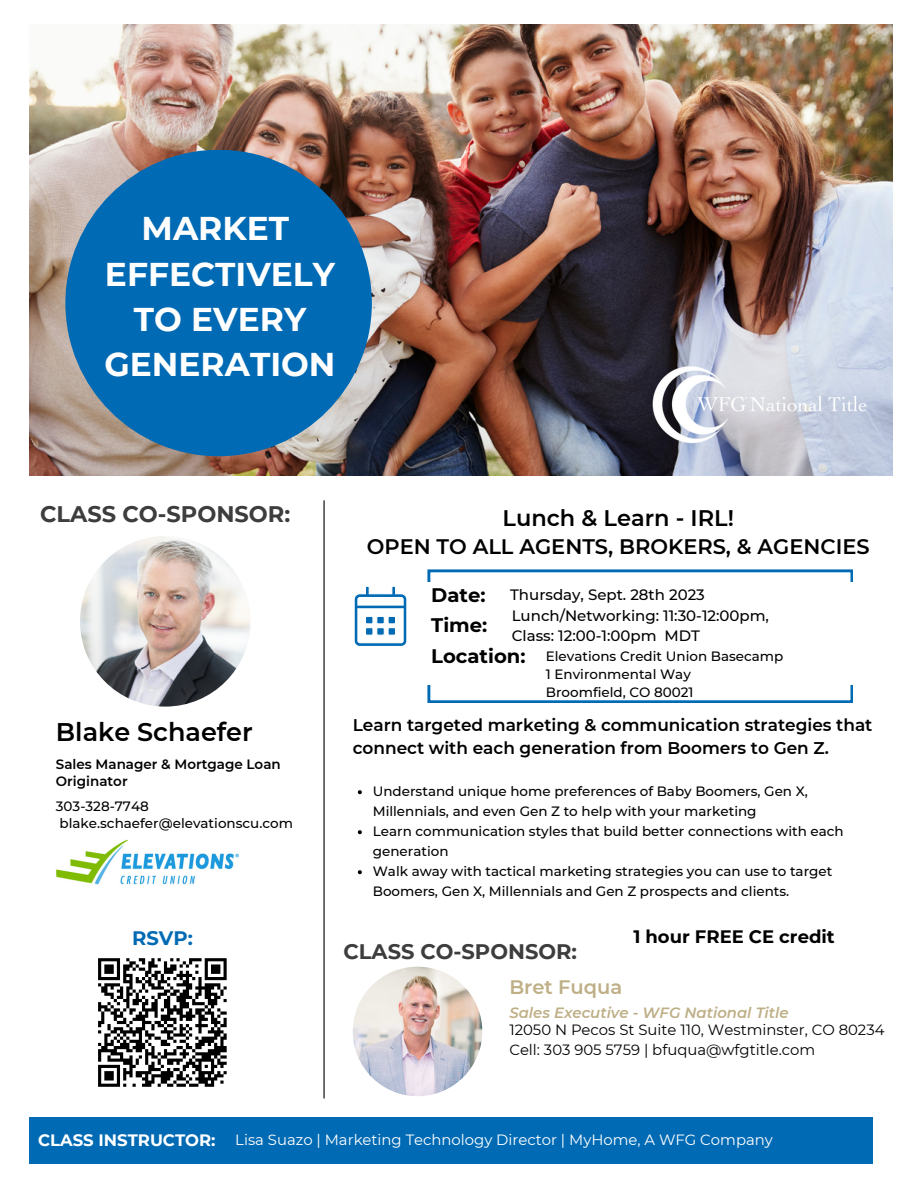
<style>
.page{position:relative;width:918px;height:1188px;background:#fff}
.page>*{position:absolute;margin:0;border:0;box-sizing:border-box;transform-origin:0 0}
.t1{font:700 32.85px/45.3px "Montserrat";color:#fff;text-align:center}
.t2{font:600 25.5px "Montserrat";color:#000}
.t3{font:700 22.5px "Montserrat";color:#3d3d3d}
.t4{font:600 22.5px "Montserrat";color:#000}
.t5{font:600 21px "Montserrat";color:#000}
.t6{font:700 21px "Montserrat";color:#3d3d3d}
.t7{font:700 19.65px "Montserrat";color:#000}
.t8{font:600 19.5px "Montserrat";color:#beaf86}
.t9{font:700 19.5px "Montserrat";color:#006ab4}
.t10{font:700 18px "Montserrat";color:#000}
.t11{font:600 16.95px/22.8px "Montserrat";color:#000}
.t12{font:700 16.5px "Montserrat";color:#fff}
.t13{font:500 15px "Montserrat";color:#000}
.t14{font:14.85px "Montserrat";color:#000}
.t15{font:14.85px "Montserrat";color:#fff}
.t16{font:italic 600 14.85px "Montserrat";color:#beaf86}
.t17{font:500 13.5px/20px "Montserrat";color:#000}
.t18{font:600 13.5px/16.8px "Montserrat";color:#000}
</style>
<div class="page">
<img style="left:29px;top:24px;width:863px;height:451px">
<div style="left:65px;top:150px;width:307px;height:306px;background:#006ab4;border-radius:50%"></div>
<img style="left:56px;top:840px;width:183px;height:45px">
<div style="left:29px;top:1117px;width:844px;height:46px;background:#006ab4"></div>
<svg style="left:427px;top:569px;width:426px;height:134px"></svg>
<div style="left:427px;top:582px;width:429px;height:102px;background:#fff"></div>
<img style="left:80px;top:536px;width:171px;height:171px;border-radius:50%">
<img style="left:353px;top:967px;width:129px;height:129px;border-radius:50%">
<hr style="left:323px;top:501px;width:2px;height:597px;background:#000">
<svg style="left:354px;top:586px;width:53px;height:60px"></svg>
<svg style="left:98px;top:958px;width:129px;height:129px"></svg>
<svg style="left:358px;top:790px;width:4px;height:4px"></svg>
<svg style="left:358px;top:830px;width:4px;height:4px"></svg>
<svg style="left:358px;top:870px;width:4px;height:4px"></svg>
<img style="left:648px;top:363px;width:225px;height:83px">
<p class="t1" style="left:142px;top:206px;width:149px">MARKET</p>
<p class="t1" style="left:105px;top:251px;width:232px">EFFECTIVELY<br>TO EVERY<br>GENERATION</p>
<p class="t3" style="left:40px;top:500px;width:252px">CLASS CO-SPONSOR:</p>
<p class="t4" style="left:503px;top:504px;width:233px">Lunch &amp; Learn - IRL!</p>
<p class="t5" style="left:367px;top:533px;width:504px">OPEN TO ALL AGENTS, BROKERS, &amp; AGENCIES</p>
<p class="t7" style="left:431px;top:583px;width:56px">Date:</p>
<p class="t7" style="left:431px;top:613px;width:58px">Time:</p>
<p class="t7" style="left:431px;top:644px;width:96px">Location:</p>
<p class="t13" style="left:510px;top:586px;width:196px">Thursday, Sept. 28th 2023</p>
<p class="t13" style="left:512px;top:607px;width:259px">Lunch/Networking: 11:30-12:00pm,</p>
<p class="t13" style="left:512px;top:627px;width:190px">Class: 12:00-1:00pm MDT</p>
<p class="t17" style="left:546px;top:646px;width:239px">Elevations Credit Union Basecamp</p>
<p class="t17" style="left:546px;top:664px;width:147px">1 Environmental Way</p>
<p class="t17" style="left:546px;top:682px;width:149px">Broomfield, CO 80021</p>
<p class="t2" style="left:56px;top:716px;width:198px">Blake Schaefer</p>
<p class="t18" style="left:56px;top:756px;width:226px">Sales Manager &amp; Mortgage Loan<br>Originator</p>
<p class="t17" style="left:56px;top:798px;width:239px;line-height:16.8px">303-328-7748 blake.schaefer@elevationscu.com</p>
<p class="t11" style="left:353px;top:714px;width:521px">Learn targeted marketing &amp; communication strategies that connect with each generation from Boomers to Gen Z.</p>
<p class="t17" style="left:373px;top:781px;width:437px">Understand unique home preferences of Baby Boomers, Gen X,<br>Millennials, and even Gen Z to help with your marketing</p>
<p class="t17" style="left:373px;top:821px;width:473px">Learn communication styles that build better connections with each generation</p>
<p class="t17" style="left:373px;top:861px;width:461px">Walk away with tactical marketing strategies you can use to target<br>Boomers, Gen X, Millennials and Gen Z prospects and clients.</p>
<p class="t9" style="left:132px;top:926px;width:62px">RSVP:</p>
<p class="t6" style="left:344px;top:938px;width:235px">CLASS CO-SPONSOR:</p>
<p class="t10" style="left:633px;top:925px;width:203px">1 hour FREE CE credit</p>
<p class="t8" style="left:509px;top:975px;width:114px">Bret Fuqua</p>
<p class="t16" style="left:509px;top:1003px;width:281px">Sales Executive - WFG National Title</p>
<p class="t14" style="left:509px;top:1020px;width:377px">12050 N Pecos St Suite 110, Westminster, CO 80234</p>
<p class="t14" style="left:509px;top:1041px;width:307px">Cell: 303 905 5759 | bfuqua@wfgtitle.com</p>
<p class="t12" style="left:38px;top:1130px;width:179px">CLASS INSTRUCTOR:</p>
<p class="t15" style="left:235px;top:1130px;width:539px">Lisa Suazo | Marketing Technology Director | MyHome, A WFG Company</p>
</div>
